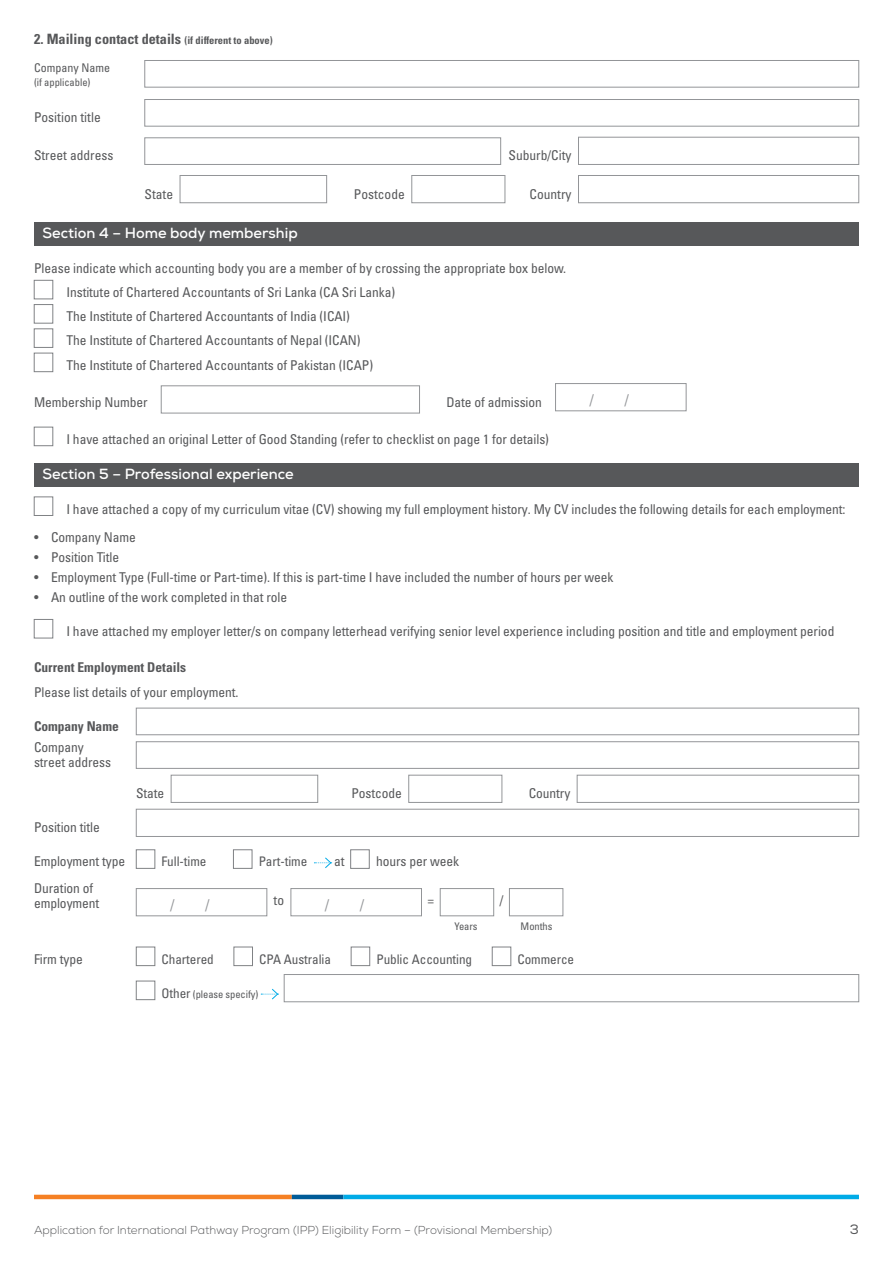
<style>
.page{position:relative;width:893px;height:1263px;background:#fff}
.page>*{position:absolute;margin:0;border:0;box-sizing:border-box;transform-origin:0 0}
.t1{font:condensed 15px "Univers LT Pro";color:#939598}
.F_Section_BAR_Title{font:700 14.7px "Nexa";color:#fff}
.F_SUBHEAD_2{font:700 condensed 14.25px "Univers LT Pro";color:#57585a}
.NEW_F_Rego_Body{font:condensed 13.5px "Univers LT Pro";letter-spacing:-.005em;color:#57585a}
.NEW_Section_Bar_Head{font:condensed 13.5px/15.8px "Univers LT Pro";letter-spacing:-.005em;color:#57585a}
.NEW_F_Rego_Body-2{font:700 condensed 13.5px "Univers LT Pro";color:#57585a}
.NEW_Section_Bar_Head-2{font:700 condensed 13.5px "Univers LT Pro";letter-spacing:-.005em;color:#57585a}
.t2{font:13.5px "Nexa";color:#57585a}
.NEW_Section_Bar_Head-3{font:condensed 13.2px "Univers LT Pro";letter-spacing:-.005em;color:#57585a}
.NEW_Section_Bar_Head-4{font:condensed 12px "Univers LT Pro";color:#57585a}
.t3{font:300 11.55px "Nexa";color:#57585a}
.NEW_Section_Bar_Head-5{font:condensed 10.5px "Univers LT Pro";letter-spacing:-.005em;color:#57585a}
.s1{font-size:10.5px}
.s2{font-size:13.2px}
</style>
<div class="page">
<hr style="left:34px;top:1195px;width:258px;height:4px;background:#f58023">
<hr style="left:292px;top:1195px;width:51px;height:4px;background:#005c98">
<hr style="left:343px;top:1195px;width:516px;height:4px;background:#00abe7">
<div style="left:145px;top:60px;width:714px;height:27px;border:1px solid #939598"></div>
<div style="left:145px;top:99px;width:714px;height:27px;border:1px solid #939598"></div>
<div style="left:145px;top:138px;width:356px;height:27px;border:1px solid #939598"></div>
<div style="left:578px;top:137px;width:281px;height:28px;border:1px solid #939598"></div>
<div style="left:180px;top:175px;width:147px;height:28px;border:1px solid #939598"></div>
<div style="left:412px;top:175px;width:93px;height:28px;border:1px solid #939598"></div>
<div style="left:578px;top:175px;width:281px;height:28px;border:1px solid #939598"></div>
<div style="left:34px;top:222px;width:825px;height:23px;background:#57585a"></div>
<div style="left:34px;top:280px;width:19px;height:19px;border:1px solid #808285"></div>
<div style="left:34px;top:304px;width:19px;height:19px;border:1px solid #808285"></div>
<div style="left:34px;top:329px;width:19px;height:19px;border:1px solid #808285"></div>
<div style="left:34px;top:353px;width:19px;height:19px;border:1px solid #808285"></div>
<div style="left:555px;top:383px;width:131px;height:28px;border:1px solid #939598"></div>
<div style="left:34px;top:427px;width:19px;height:19px;border:1px solid #808285"></div>
<div style="left:34px;top:463px;width:825px;height:23px;background:#57585a"></div>
<div style="left:34px;top:497px;width:19px;height:19px;border:1px solid #808285"></div>
<div style="left:34px;top:619px;width:19px;height:19px;border:1px solid #808285"></div>
<div style="left:136px;top:708px;width:723px;height:27px;border:1px solid #939598"></div>
<div style="left:136px;top:741px;width:723px;height:27px;border:1px solid #939598"></div>
<div style="left:171px;top:775px;width:147px;height:28px;border:1px solid #939598"></div>
<div style="left:409px;top:775px;width:93px;height:28px;border:1px solid #939598"></div>
<div style="left:577px;top:775px;width:282px;height:28px;border:1px solid #939598"></div>
<div style="left:136px;top:809px;width:723px;height:28px;border:1px solid #939598"></div>
<div style="left:136px;top:849px;width:19px;height:19px;border:1px solid #808285"></div>
<div style="left:233px;top:849px;width:19px;height:19px;border:1px solid #808285"></div>
<svg style="left:314px;top:857px;width:18px;height:11px"></svg>
<div style="left:350px;top:849px;width:19px;height:19px;border:1px solid #808285"></div>
<div style="left:136px;top:888px;width:131px;height:28px;border:1px solid #939598"></div>
<div style="left:291px;top:888px;width:131px;height:28px;border:1px solid #939598"></div>
<div style="left:440px;top:888px;width:54px;height:28px;border:1px solid #939598"></div>
<div style="left:509px;top:888px;width:54px;height:28px;border:1px solid #939598"></div>
<div style="left:136px;top:947px;width:19px;height:19px;border:1px solid #808285"></div>
<div style="left:234px;top:947px;width:19px;height:19px;border:1px solid #808285"></div>
<div style="left:351px;top:947px;width:19px;height:19px;border:1px solid #808285"></div>
<div style="left:492px;top:947px;width:19px;height:19px;border:1px solid #808285"></div>
<div style="left:136px;top:981px;width:19px;height:19px;border:1px solid #808285"></div>
<svg style="left:261px;top:988px;width:18px;height:12px"></svg>
<div style="left:284px;top:974px;width:575px;height:28px;border:1px solid #939598"></div>
<p class="F_SUBHEAD_2" style="left:34px;top:31px;width:240px">2. Mailing contact details <span class="s1">(if different to above)</span></p>
<p class="NEW_Section_Bar_Head-4" style="left:34px;top:60px;width:77px">Company Name</p>
<p class="NEW_Section_Bar_Head-5" style="left:34px;top:76px;width:58px">(if applicable)</p>
<p class="NEW_F_Rego_Body" style="left:34px;top:109px;width:68px">Position title</p>
<p class="NEW_F_Rego_Body" style="left:34px;top:147px;width:81px">Street address</p>
<p class="NEW_F_Rego_Body" style="left:509px;top:147px;width:65px">Suburb/City</p>
<p class="NEW_F_Rego_Body" style="left:145px;top:185px;width:30px">State</p>
<p class="NEW_F_Rego_Body" style="left:354px;top:185px;width:53px">Postcode</p>
<p class="NEW_F_Rego_Body" style="left:530px;top:185px;width:43px">Country</p>
<p class="F_Section_BAR_Title" style="left:43px;top:224px;width:257px">Section 4 – Home body membership</p>
<p class="NEW_F_Rego_Body" style="left:34px;top:259px;width:534px">Please indicate which accounting body you are a member of by crossing the appropriate box below.</p>
<p class="NEW_F_Rego_Body" style="left:66px;top:284px;width:330px">Institute of Chartered Accountants of Sri Lanka (CA Sri Lanka)</p>
<p class="NEW_F_Rego_Body" style="left:66px;top:308px;width:285px">The Institute of Chartered Accountants of India (ICAI)</p>
<p class="NEW_F_Rego_Body" style="left:66px;top:332px;width:296px">The Institute of Chartered Accountants of Nepal (ICAN)</p>
<p class="NEW_F_Rego_Body" style="left:66px;top:356px;width:308px">The Institute of Chartered Accountants of Pakistan (ICAP)</p>
<p class="NEW_F_Rego_Body" style="left:34px;top:393px;width:115px">Membership Number</p>
<p class="NEW_F_Rego_Body" style="left:446px;top:393px;width:97px">Date of admission</p>
<p class="t1" style="left:590px;top:390px;width:6px">/</p>
<p class="t1" style="left:625px;top:390px;width:6px">/</p>
<p class="NEW_F_Rego_Body" style="left:66px;top:430px;width:484px">I have attached an original Letter of Good Standing (refer to checklist on page 1 for details)</p>
<p class="F_Section_BAR_Title" style="left:43px;top:465px;width:253px">Section 5 – Professional experience</p>
<p class="NEW_F_Rego_Body" style="left:66px;top:500px;width:781px">I have attached a copy of my curriculum vitae (CV) showing my full employment history. My CV includes the following details for each employment:</p>
<p class="NEW_F_Rego_Body" style="left:34px;top:529px;width:103px">• Company Name</p>
<p class="NEW_F_Rego_Body" style="left:34px;top:549px;width:87px">• Position Title</p>
<p class="NEW_F_Rego_Body" style="left:34px;top:569px;width:581px">• Employment Type (Full-time or Part-time). If this is part-time I have included the number of hours per week</p>
<p class="NEW_F_Rego_Body" style="left:34px;top:589px;width:255px">• An outline of the work completed in that role</p>
<p class="NEW_F_Rego_Body" style="left:66px;top:623px;width:769px">I have attached my employer letter/s on company letterhead verifying senior level experience including position and title and employment period</p>
<p class="NEW_F_Rego_Body-2" style="left:34px;top:659px;width:154px">Current Employment Details</p>
<p class="NEW_F_Rego_Body" style="left:34px;top:683px;width:206px">Please list details of your employment.</p>
<p class="NEW_Section_Bar_Head-2" style="left:34px;top:718px;width:86px">Company Name</p>
<p class="NEW_Section_Bar_Head" style="left:34px;top:739px;width:79px">Company street address</p>
<p class="NEW_Section_Bar_Head" style="left:136px;top:785px;width:30px">State</p>
<p class="NEW_Section_Bar_Head" style="left:351px;top:785px;width:52px">Postcode</p>
<p class="NEW_Section_Bar_Head" style="left:529px;top:785px;width:43px">Country</p>
<p class="NEW_Section_Bar_Head" style="left:34px;top:819px;width:67px">Position title</p>
<p class="NEW_Section_Bar_Head" style="left:34px;top:853px;width:93px">Employment type</p>
<p class="NEW_Section_Bar_Head-3" style="left:162px;top:853px;width:46px">Full-time</p>
<p class="NEW_Section_Bar_Head-3" style="left:259px;top:853px;width:50px">Part-time</p>
<p class="NEW_Section_Bar_Head" style="left:334px;top:853px;width:12px">at</p>
<p class="NEW_Section_Bar_Head" style="left:376px;top:853px;width:85px">hours per week</p>
<p class="NEW_Section_Bar_Head" style="left:34px;top:880px;width:67px">Duration of employment</p>
<p class="t1" style="left:170px;top:895px;width:6px">/</p>
<p class="t1" style="left:206px;top:895px;width:6px">/</p>
<p class="NEW_Section_Bar_Head" style="left:274px;top:892px;width:12px">to</p>
<p class="t1" style="left:325px;top:895px;width:6px">/</p>
<p class="t1" style="left:360px;top:895px;width:6px">/</p>
<p class="NEW_Section_Bar_Head" style="left:427px;top:892px;width:8px">=</p>
<p class="NEW_Section_Bar_Head" style="left:500px;top:892px;width:5px">/</p>
<p class="NEW_Section_Bar_Head-5" style="left:455px;top:919px;width:24px">Years</p>
<p class="NEW_Section_Bar_Head-5" style="left:521px;top:919px;width:33px">Months</p>
<p class="NEW_Section_Bar_Head" style="left:34px;top:951px;width:50px">Firm type</p>
<p class="NEW_Section_Bar_Head-3" style="left:162px;top:951px;width:54px">Chartered</p>
<p class="NEW_Section_Bar_Head-3" style="left:259px;top:951px;width:73px">CPA Australia</p>
<p class="NEW_Section_Bar_Head-3" style="left:376px;top:951px;width:97px">Public Accounting</p>
<p class="NEW_Section_Bar_Head-3" style="left:517px;top:951px;width:58px">Commerce</p>
<p class="NEW_Section_Bar_Head-5" style="left:162px;top:987px;width:98px"><span class="s2">Other</span> (please specify)</p>
<p class="t3" style="left:34px;top:1223px;width:520px">Application for International Pathway Program (IPP) Eligibility Form – (Provisional Membership)</p>
<p class="t2" style="left:850px;top:1221px;width:11px">3</p>
</div>
